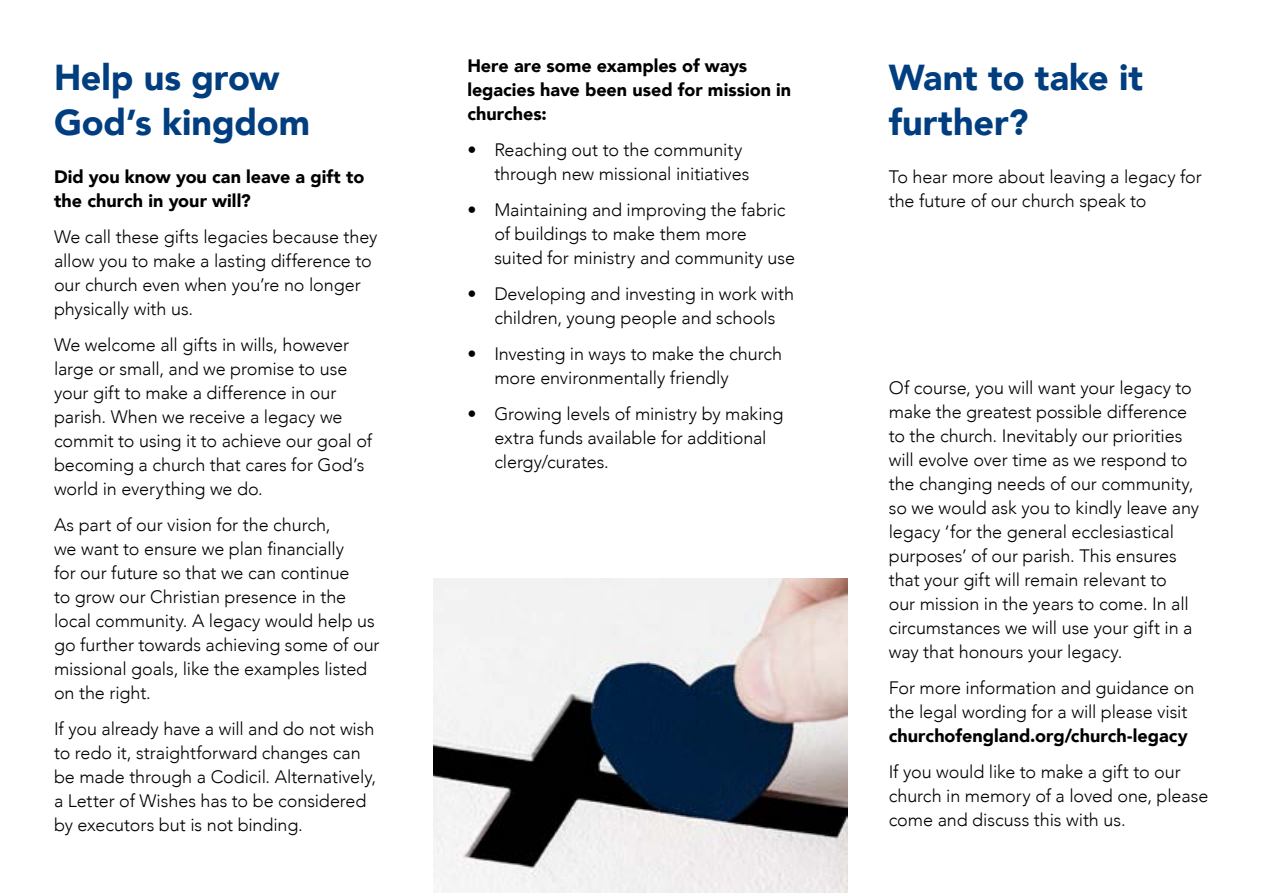
<style>
.page{position:relative;width:1263px;height:893px;background:#fff}
.page>*{position:absolute;margin:0;border:0;box-sizing:border-box;transform-origin:0 0}
.t1{font:900 36px/45px "Avenir";letter-spacing:-.005em;color:#003e80}
.t2{font:300 18px/24px "Avenir";letter-spacing:-.005em;color:#000}
.t3{font:900 18px/24px "Avenir";color:#000}
</style>
<div class="page">
<img style="left:434px;top:578px;width:413px;height:315px">
<h1 class="t1" style="left:54px;top:54px;width:257px">Help us grow<br>God’s kingdom</h1>
<p class="t3" style="left:54px;top:164px;width:312px">Did you know you can leave a gift to the church in your will?</p>
<p class="t2" style="left:54px;top:225px;width:325px">We call these gifts legacies because they allow you to make a lasting difference to our church even when you’re no longer physically with us.</p>
<p class="t2" style="left:54px;top:333px;width:320px">We welcome all gifts in wills, however large or small, and we promise to use your gift to make a difference in our parish. When we receive a legacy we commit to using it to achieve our goal of becoming a church that cares for God’s world in everything we do.</p>
<p class="t2" style="left:54px;top:513px;width:327px">As part of our vision for the church,<br>we want to ensure we plan financially<br>for our future so that we can continue<br>to grow our Christian presence in the local community. A legacy would help us go further towards achieving some of our missional goals, like the examples listed on the right.</p>
<p class="t2" style="left:54px;top:717px;width:324px">If you already have a will and do not wish to redo it, straightforward changes can be made through a Codicil. Alternatively, a Letter of Wishes has to be considered by executors but is not binding.</p>
<p class="t3" style="left:467px;top:53px;width:325px">Here are some examples of ways legacies have been used for mission in churches:</p>
<p class="t2" style="left:494px;top:138px;width:256px;text-indent:-27px">• Reaching out to the community through new missional initiatives</p>
<p class="t2" style="left:494px;top:198px;width:302px;text-indent:-27px">• Maintaining and improving the fabric of buildings to make them more suited for ministry and community use</p>
<p class="t2" style="left:467px;top:282px;width:328px;text-align:center">• Developing and investing in work with children, young people and schools</p>
<p class="t2" style="left:494px;top:342px;width:289px;text-indent:-27px">• Investing in ways to make the church more environmentally friendly</p>
<p class="t2" style="left:494px;top:402px;width:290px;text-indent:-27px">• Growing levels of ministry by making extra funds available for additional clergy/curates.</p>
<h1 class="t1" style="left:889px;top:54px;width:256px">Want to take it further?</h1>
<p class="t2" style="left:889px;top:165px;width:315px">To hear more about leaving a legacy for the future of our church speak to</p>
<p class="t2" style="left:889px;top:376px;width:312px">Of course, you will want your legacy to make the greatest possible difference to the church. Inevitably our priorities will evolve over time as we respond to the changing needs of our community, so we would ask you to kindly leave any legacy ‘for the general ecclesiastical purposes’ of our parish. This ensures that your gift will remain relevant to<br>our mission in the years to come. In all circumstances we will use your gift in a way that honours your legacy.</p>
<p class="t2" style="left:889px;top:676px;width:307px">For more information and guidance on the legal wording for a will please visit</p>
<p class="t3" style="left:889px;top:723px;width:300px">churchofengland.org/church-legacy</p>
<p class="t2" style="left:889px;top:760px;width:321px">If you would like to make a gift to our church in memory of a loved one, please come and discuss this with us.</p>
</div>
